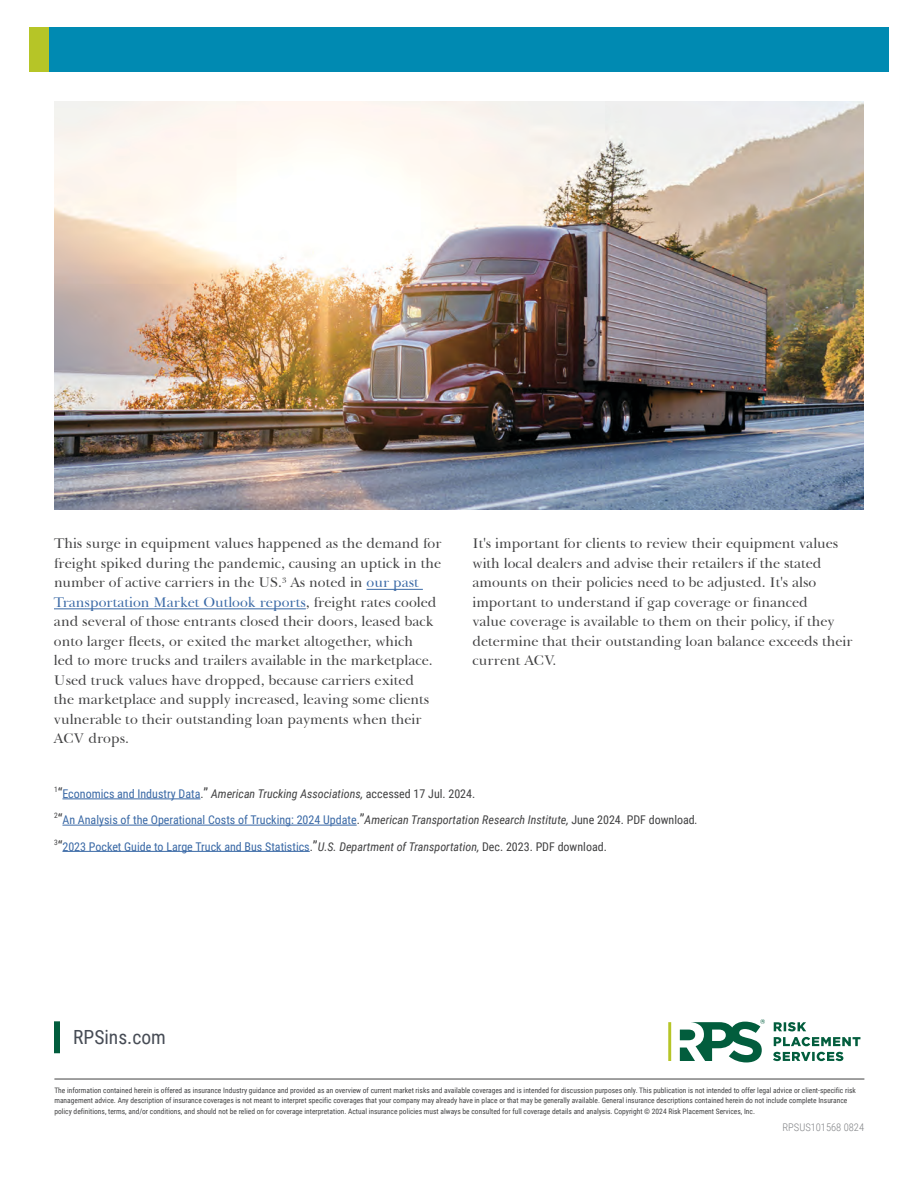
<style>
.page{position:relative;width:918px;height:1188px;background:#fff}
.page>*{position:absolute;margin:0;border:0;box-sizing:border-box;transform-origin:0 0}
.t1{font:19.5px "Roboto Condensed";color:#474c55}
.t2{font:14.25px/19.5px "Baskerville BT";color:#414142}
.t3{font:12px/26.2px "Roboto Condensed";color:#3a69a6}
.t4{font:300 10.5px "Roboto Condensed";color:#808285}
.t5{font:7.5px/10.5px "Roboto Condensed";color:#414142}
.s1{color:#3a69a6}
.s2{font-size:14.25px;color:#414142}
.s3{color:#414142}
.s4{font-style:italic;color:#414142}
</style>
<div class="page">
<div style="left:29px;top:27px;width:20px;height:45px;background:#b6c527"></div>
<div style="left:49px;top:27px;width:840px;height:45px;background:#008ab2"></div>
<div style="left:54px;top:1021px;width:6px;height:32px;background:#025d3d"></div>
<hr style="left:54px;top:1079px;width:810px;height:1px;background:#414142">
<svg style="left:774px;top:1022px;width:32px;height:9px"></svg>
<svg style="left:774px;top:1037px;width:86px;height:9px"></svg>
<svg style="left:773px;top:1052px;width:70px;height:9px"></svg>
<svg style="left:668px;top:1022px;width:3px;height:39px"></svg>
<svg style="left:680px;top:1019px;width:85px;height:43px"></svg>
<hr style="left:62px;top:799px;width:138px;height:1px;background:#3a69a6">
<hr style="left:62px;top:825px;width:295px;height:1px;background:#3a69a6">
<hr style="left:62px;top:851px;width:248px;height:1px;background:#3a69a6">
<hr style="left:367px;top:589px;width:56px;height:1px;background:#3a69a6">
<hr style="left:54px;top:608px;width:252px;height:1px;background:#3a69a6">
<img style="left:54px;top:101px;width:810px;height:409px">
<p class="t2" style="left:54px;top:534px;width:389px">This surge in equipment values happened as the demand for freight spiked during the pandemic, causing an uptick in the number of active carriers in the US.<sup>3</sup> As noted in <span class="s1">our past Transportation Market Outlook reports</span>, freight rates cooled and several of those entrants closed their doors, leased back onto larger fleets, or exited the market altogether, which<br>led to more trucks and trailers available in the marketplace.<br>Used truck values have dropped, because carriers exited<br>the marketplace and supply increased, leaving some clients vulnerable to their outstanding loan payments when their ACV drops.</p>
<p class="t2" style="left:472px;top:534px;width:382px">It's important for clients to review their equipment values with local dealers and advise their retailers if the stated amounts on their policies need to be adjusted. It's also important to understand if gap coverage or financed<br>value coverage is available to them on their policy, if they determine that their outstanding loan balance exceeds their current ACV.</p>
<p class="t3" style="left:54px;top:780px;width:645px"><sup>1</sup><span class="s2">“</span>Economics and Industry Data<span class="s3">.</span><span class="s2">’’</span> <span class="s4">American Trucking Associations,</span> <span class="s3">accessed 17 Jul. 2024.<br></span><sup>2</sup><span class="s2">“</span>An Analysis of the Operational Costs of Trucking: 2024 Update<span class="s3">.</span><span class="s2">’’</span><span class="s4">American Transportation Research Institute,</span> <span class="s3">June 2024. PDF download</span><span class="s4">.<br></span><sup>3</sup><span class="s2">“</span>2023 Pocket Guide to Large Truck and Bus Statistics<span class="s3">.</span><span class="s2">’’</span><span class="s4">U.S. Department of Transportation,</span> <span class="s3">Dec. 2023. PDF download.</span></p>
<h1 class="t1" style="left:73px;top:1024px;width:94px">RPSins.com</h1>
<p class="t5" style="left:54px;top:1085px;width:803px">The information contained herein is offered as insurance Industry guidance and provided as an overview of current market risks and available coverages and is intended for discussion purposes only. This publication is not intended to offer legal advice or client-specific risk management advice. Any description of insurance coverages is not meant to interpret specific coverages that your company may already have in place or that may be generally available. General insurance descriptions contained herein do not include complete Insurance policy definitions, terms, and/or conditions, and should not be relied on for coverage interpretation. Actual insurance policies must always be consulted for full coverage details and analysis. Copyright © 2024 Risk Placement Services, Inc.</p>
<p class="t4" style="left:783px;top:1120px;width:83px">RPSUS101568 0824</p>
</div>
